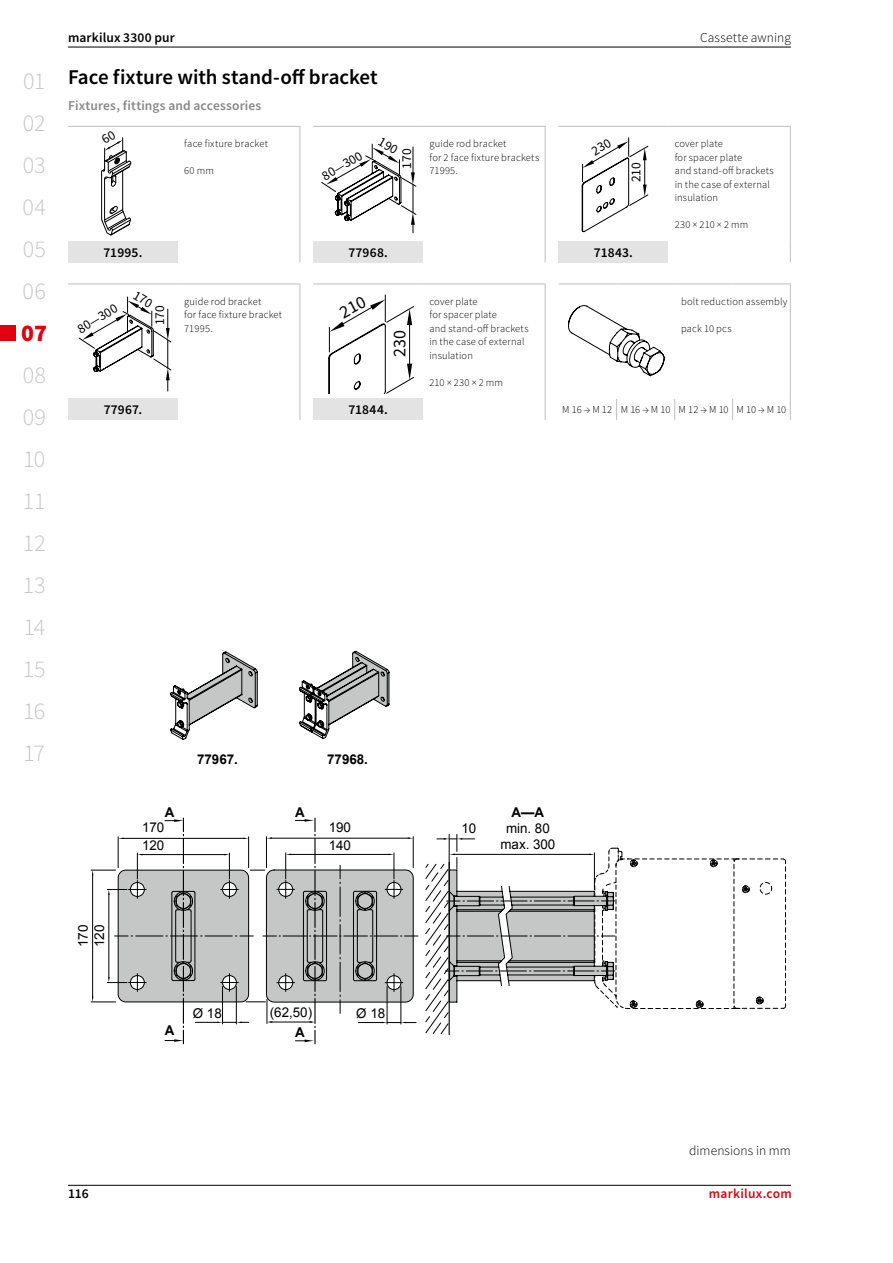
<style>
.page{position:relative;width:893px;height:1263px;background:#fff}
.page>*{position:absolute;margin:0;border:0;box-sizing:border-box;transform-origin:0 0}
.t1{font:300 24px/42px "Source Sans Pro";color:#c5c6c6;text-align:justify}
.t2{font:900 24px "Source Sans Pro";color:#e3000f}
.t3{font:600 21px "Source Sans Pro";letter-spacing:-.005em;color:#000}
.t4{font:18px "Source Sans Pro";color:#000}
.t5{font:600 13.5px "Source Sans Pro";letter-spacing:.01em;color:#000}
.t6{font:13.5px/17.7px "Arial";color:#000}
.t7{font:600 13.5px "Source Sans Pro";letter-spacing:.01em;color:#878786}
.t8{font:300 13.5px "Source Sans Pro";letter-spacing:.005em;color:#000}
.t9{font:13.5px "Source Sans Pro";color:#000}
.t10{font:700 13.5px "Arial";color:#000}
.t11{font:600 13.5px "Source Sans Pro";letter-spacing:.02em;color:#e3000f}
.t12{font:300 10.5px/13.5px "Source Sans Pro";letter-spacing:.015em;color:#000}
</style>
<div class="page">
<div style="left:0;top:325px;width:16px;height:16px;background:#e3000f"></div>
<hr style="left:68px;top:1185px;width:723px;height:1px;background:#000">
<hr style="left:68px;top:47px;width:723px;height:1px;background:#000">
<hr style="left:449px;top:862px;width:1px;height:173px;background:#000">
<svg style="left:425px;top:834px;width:361px;height:200px"></svg>
<svg style="left:91px;top:818px;width:327px;height:226px"></svg>
<svg style="left:299px;top:650px;width:91px;height:89px"></svg>
<svg style="left:170px;top:651px;width:88px;height:89px"></svg>
<div style="left:68px;top:241px;width:110px;height:21px;background:#e3e3e3"></div>
<hr style="left:68px;top:126px;width:110px;height:1px;background:#c5c6c6">
<hr style="left:178px;top:126px;width:122px;height:1px;background:#c5c6c6">
<hr style="left:299px;top:127px;width:1px;height:114px;background:#c5c6c6">
<svg style="left:299px;top:241px;width:1px;height:21px"></svg>
<div style="left:68px;top:399px;width:110px;height:21px;background:#e3e3e3"></div>
<hr style="left:68px;top:283px;width:110px;height:1px;background:#c5c6c6">
<hr style="left:178px;top:283px;width:122px;height:1px;background:#c5c6c6">
<hr style="left:299px;top:284px;width:1px;height:115px;background:#c5c6c6">
<svg style="left:299px;top:399px;width:1px;height:21px"></svg>
<div style="left:558px;top:241px;width:110px;height:21px;background:#e3e3e3"></div>
<hr style="left:558px;top:126px;width:110px;height:1px;background:#c5c6c6">
<hr style="left:668px;top:126px;width:123px;height:1px;background:#c5c6c6">
<hr style="left:790px;top:127px;width:1px;height:114px;background:#c5c6c6">
<svg style="left:790px;top:241px;width:1px;height:21px"></svg>
<div style="left:313px;top:399px;width:110px;height:21px;background:#e3e3e3"></div>
<hr style="left:313px;top:283px;width:110px;height:1px;background:#c5c6c6">
<hr style="left:423px;top:283px;width:123px;height:1px;background:#c5c6c6">
<hr style="left:545px;top:284px;width:1px;height:115px;background:#c5c6c6">
<svg style="left:545px;top:399px;width:1px;height:21px"></svg>
<div style="left:313px;top:241px;width:110px;height:21px;background:#e3e3e3"></div>
<hr style="left:313px;top:126px;width:110px;height:1px;background:#c5c6c6">
<hr style="left:423px;top:126px;width:123px;height:1px;background:#c5c6c6">
<hr style="left:545px;top:127px;width:1px;height:114px;background:#c5c6c6">
<svg style="left:545px;top:241px;width:1px;height:21px"></svg>
<hr style="left:558px;top:283px;width:59px;height:1px;background:#c5c6c6">
<hr style="left:617px;top:283px;width:58px;height:1px;background:#c5c6c6">
<hr style="left:675px;top:283px;width:57px;height:1px;background:#c5c6c6">
<hr style="left:732px;top:283px;width:59px;height:1px;background:#c5c6c6">
<hr style="left:790px;top:284px;width:1px;height:115px;background:#c5c6c6">
<svg style="left:790px;top:399px;width:1px;height:21px"></svg>
<svg style="left:616px;top:399px;width:1px;height:21px"></svg>
<svg style="left:674px;top:399px;width:1px;height:21px"></svg>
<svg style="left:732px;top:399px;width:1px;height:21px"></svg>
<svg style="left:568px;top:305px;width:98px;height:72px"></svg>
<svg style="left:101px;top:137px;width:31px;height:99px"></svg>
<svg style="left:78px;top:296px;width:94px;height:95px"></svg>
<svg style="left:581px;top:138px;width:68px;height:95px"></svg>
<svg style="left:328px;top:295px;width:86px;height:99px"></svg>
<svg style="left:321px;top:143px;width:96px;height:90px"></svg>
<h1 class="t1" style="left:23px;top:60px;width:25px">01<br>02<br>03<br>04<br>05<br>06</h1>
<h1 class="t2" style="left:21px;top:316px;width:27px">07</h1>
<h1 class="t1" style="left:23px;top:354px;width:25px">08<br>09<br>10<br>11<br>12<br>13<br>14<br>15<br>16<br>17</h1>
<p class="t5" style="left:68px;top:28px;width:108px">markilux 3300 pur</p>
<p class="t8" style="left:700px;top:29px;width:92px">Cassette awning</p>
<h2 class="t3" style="left:68px;top:63px;width:311px">Face fixture with stand-off bracket</h2>
<p class="t7" style="left:68px;top:97px;width:195px">Fixtures, fittings and accessories</p>
<p class="t12" style="left:184px;top:137px;width:85px">face fixture bracket</p>
<p class="t12" style="left:184px;top:164px;width:31px">60 mm</p>
<p class="t9" style="left:319px;top:170px;width:46px;rotate:-31deg">80—300</p>
<p class="t9" style="left:398px;top:169px;width:22px;rotate:-90deg">170</p>
<p class="t12" style="left:429px;top:137px;width:111px">guide rod bracket<br>for 2 face fixture brackets<br>71995.</p>
<p class="t9" style="left:628px;top:182px;width:22px;rotate:-90deg">210</p>
<p class="t12" style="left:675px;top:137px;width:101px">cover plate<br>for spacer plate<br>and stand-off brackets in the case of external insulation</p>
<p class="t12" style="left:675px;top:218px;width:75px">230 × 210 × 2 mm</p>
<p class="t5" style="left:104px;top:244px;width:40px">71995.</p>
<p class="t5" style="left:348px;top:244px;width:41px">77968.</p>
<p class="t5" style="left:594px;top:244px;width:41px">71843.</p>
<p class="t9" style="left:74px;top:323px;width:46px;rotate:-31deg">80—300</p>
<p class="t12" style="left:184px;top:294px;width:99px">guide rod bracket<br>for face fixture bracket<br>71995.</p>
<p class="t9" style="left:151px;top:325px;width:22px;rotate:-90deg">170</p>
<h3 class="t4" style="left:388px;top:357px;width:28px;rotate:-90deg">230</h3>
<p class="t12" style="left:429px;top:294px;width:101px">cover plate<br>for spacer plate<br>and stand-off brackets in the case of external insulation</p>
<p class="t12" style="left:429px;top:375px;width:75px">210 × 230 × 2 mm</p>
<p class="t12" style="left:681px;top:294px;width:108px">bolt reduction assembly</p>
<p class="t12" style="left:681px;top:321px;width:52px">pack 10 pcs</p>
<p class="t5" style="left:104px;top:401px;width:40px">77967.</p>
<p class="t5" style="left:348px;top:401px;width:41px">71844.</p>
<p class="t12" style="left:562px;top:403px;width:226px">M 16 → M 12 M 16 → M 10 M 12 → M 10 M 10 → M 10</p>
<p class="t10" style="left:165px;top:803px;width:11px">A</p>
<p class="t6" style="left:142px;top:819px;width:24px">170<br>120</p>
<p class="t10" style="left:197px;top:750px;width:42px">77967.</p>
<p class="t10" style="left:327px;top:751px;width:42px">77968.</p>
<p class="t10" style="left:295px;top:803px;width:11px">A</p>
<p class="t6" style="left:329px;top:818px;width:24px">190<br>140</p>
<p class="t6" style="left:461px;top:819px;width:16px">10</p>
<p class="t10" style="left:512px;top:803px;width:34px">A—A</p>
<p class="t6" style="left:500px;top:820px;width:56px;line-height:16.2px;text-align:center">min. 80 max. 300</p>
<p class="t6" style="left:75px;top:947px;width:24px;line-height:16.2px;rotate:-90deg">170<br>120</p>
<p class="t10" style="left:165px;top:1021px;width:11px">A</p>
<p class="t6" style="left:193px;top:1004px;width:30px">Ø 18</p>
<p class="t6" style="left:270px;top:1004px;width:44px">(62,50)</p>
<p class="t10" style="left:295px;top:1023px;width:11px">A</p>
<p class="t6" style="left:356px;top:1004px;width:30px">Ø 18</p>
<p class="t8" style="left:689px;top:1142px;width:103px">dimensions in mm</p>
<p class="t5" style="left:68px;top:1185px;width:22px">116</p>
<p class="t11" style="left:709px;top:1185px;width:85px">markilux.com</p>
</div>
